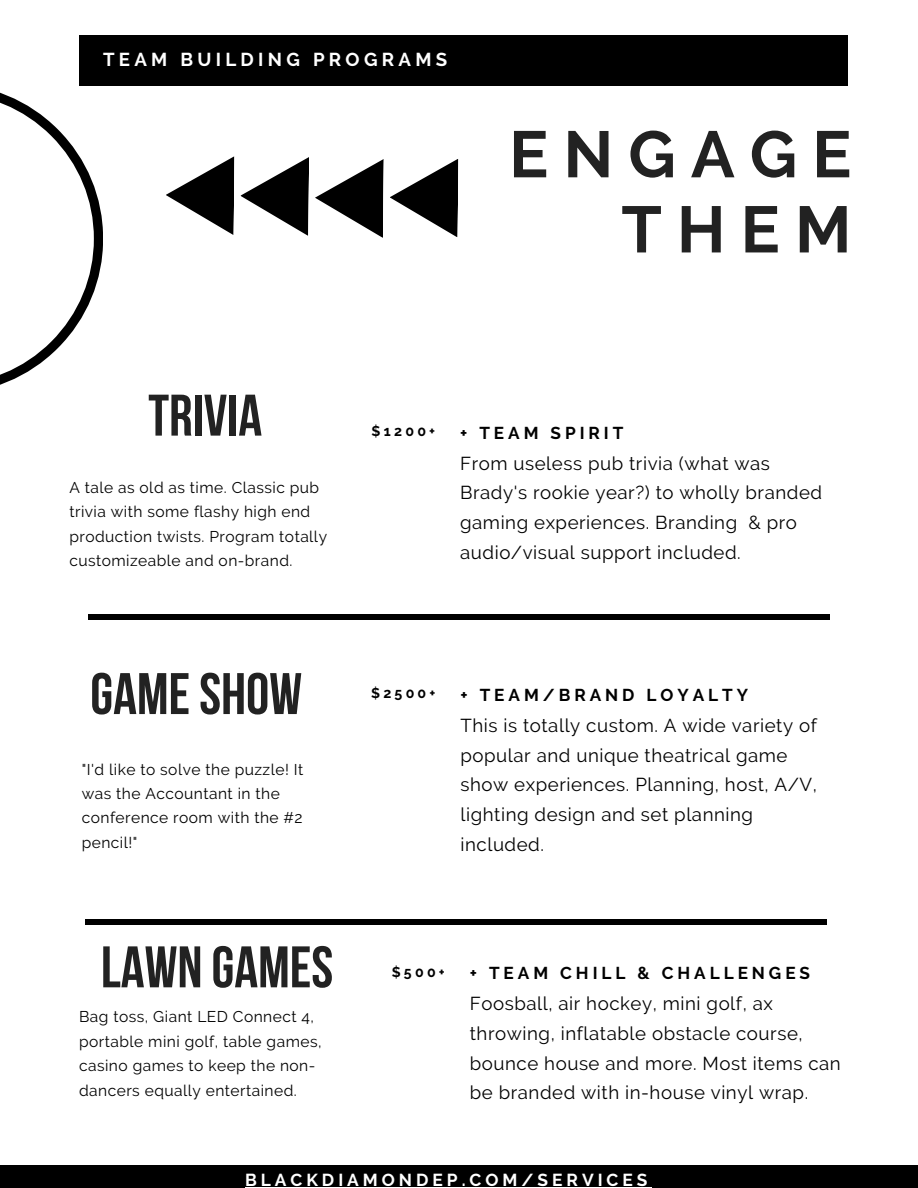
<style>
.page{position:relative;width:918px;height:1188px;background:#fff}
.page>*{position:absolute;margin:0;border:0;box-sizing:border-box;transform-origin:0 0}
.t1{font:700 65.4px/75.2px "Raleway";letter-spacing:.23em;color:#222;text-align:right}
.t2{font:700 58.5px "Bebas Neue";color:#222}
.t3{font:18.6px/29.7px "Raleway";letter-spacing:.03em;color:#000}
.t4{font:700 18.6px "Raleway";letter-spacing:.23em;color:#fff}
.t5{font:700 17.25px "Raleway";letter-spacing:.23em;color:#fff}
.t6{font:700 17.1px "Raleway";letter-spacing:.23em;color:#000}
.t7{font:15.6px/24.3px "Raleway";letter-spacing:.03em;color:#000}
.t8{font:700 14.25px "Raleway";letter-spacing:.23em;color:#000}
</style>
<div class="page">
<div style="left:79px;top:35px;width:769px;height:51px;background:#000"></div>
<svg style="left:0;top:92px;width:103px;height:293px"></svg>
<svg style="left:390px;top:159px;width:68px;height:78px"></svg>
<svg style="left:315px;top:159px;width:69px;height:79px"></svg>
<svg style="left:166px;top:156px;width:143px;height:80px"></svg>
<div style="left:89px;top:614px;width:741px;height:6px;background:#000"></div>
<div style="left:0;top:1166px;width:918px;height:22px;background:#000"></div>
<div style="left:85px;top:919px;width:742px;height:6px;background:#000"></div>
<hr style="left:245px;top:1187px;width:407px;height:1px;background:#fff">
<h3 class="t4" style="left:103px;top:49px;width:346px">TEAM BUILDING PROGRAMS</h3>
<h4 class="t1" style="left:509px;top:117px;width:344px">ENGAGE<br>THEM</h4>
<h1 class="t2" style="left:148px;top:392px;width:115px">TRIVIA</h1>
<h2 class="t7" style="left:69px;top:475px;width:259px">A tale as old as time. Classic pub trivia with some flashy high end production twists. Program totally customizeable and on-brand.</h2>
<h6 class="t8" style="left:372px;top:423px;width:65px">$1200+</h6>
<p class="t6" style="left:460px;top:423px;width:165px">+ TEAM SPIRIT</p>
<h5 class="t3" style="left:460px;top:448px;width:363px">From useless pub trivia (what was Brady's rookie year?) to wholly branded gaming experiences. Branding &amp; pro audio/visual support included.</h5>
<h4 class="t2" style="left:90px;top:670px;width:213px">GAME SHOW</h4>
<h2 class="t7" style="left:82px;top:757px;width:223px">"I'd like to solve the puzzle! It was the Accountant in the conference room with the #2 pencil!"</h2>
<h2 class="t2" style="left:101px;top:943px;width:234px">LAWN GAMES</h2>
<p class="t7" style="left:79px;top:1004px;width:244px;line-height:24.8px">Bag toss, Giant LED Connect 4, portable mini golf, table games, casino games to keep the non&shy;dancers equally entertained.</p>
<h6 class="t8" style="left:371px;top:685px;width:66px">$2500+</h6>
<p class="t6" style="left:461px;top:685px;width:289px">+ TEAM/BRAND LOYALTY</p>
<h5 class="t3" style="left:461px;top:711px;width:358px">This is totally custom. A wide variety of popular and unique theatrical game show experiences. Planning, host, A/V, lighting design and set planning included.</h5>
<p class="t8" style="left:392px;top:963px;width:55px">$500+</p>
<h5 class="t6" style="left:470px;top:963px;width:342px">+ TEAM CHILL &amp; CHALLENGES</h5>
<h4 class="t3" style="left:470px;top:989px;width:373px">Foosball, air hockey, mini golf, ax throwing, inflatable obstacle course, bounce house and more. Most items can be branded with in-house vinyl wrap.</h4>
<h5 class="t5" style="left:245px;top:1170px;width:404px">BLACKDIAMONDEP.COM/SERVICES</h5>
</div>
